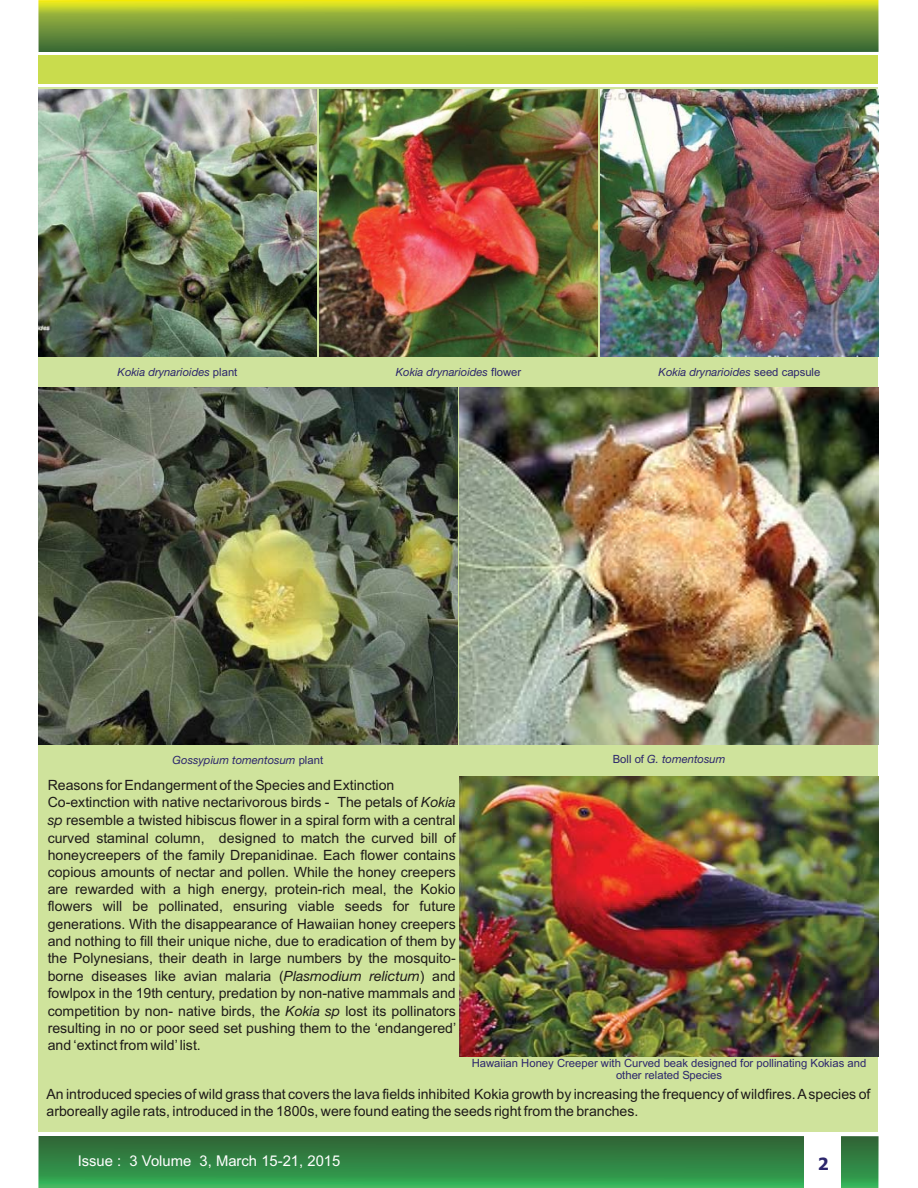
<style>
.page{position:relative;width:918px;height:1188px;background:#fff}
.page>*{position:absolute;margin:0;border:0;box-sizing:border-box;transform-origin:0 0}
.t1{font:700 16.95px "Tahoma";color:#2c266c}
.t2{font:14.85px "Helvetica";color:#fff}
.t3{font:14.1px/17.4px "Helvetica";color:#1e1a19}
.t4{font:italic 11.25px "Helvetica Neue";color:#2c266c}
.t5{font:11.25px/11.9px "Helvetica";color:#2c266c;text-align:center}
.s1{font-family:"Helvetica";font-style:normal}
.s2{font-weight:700}
.s3{font-family:"Helvetica Neue";font-style:italic}
</style>
<div class="page">
<div style="left:39px;top:87px;width:839px;height:1045px;background:#cfe39c"></div>
<svg style="left:39px;top:0;width:839px;height:52px;background:#7d9c36"></svg>
<svg style="left:39px;top:1136px;width:839px;height:52px;background:#328745"></svg>
<div style="left:804px;top:1136px;width:37px;height:52px;background:#fff"></div>
<div style="left:39px;top:55px;width:839px;height:29px;background:#c9dc4d"></div>
<img style="left:39px;top:90px;width:277px;height:266px">
<img style="left:320px;top:90px;width:277px;height:266px">
<img style="left:601px;top:90px;width:277px;height:266px">
<img style="left:39px;top:387px;width:418px;height:358px">
<img style="left:460px;top:387px;width:418px;height:358px">
<img style="left:460px;top:777px;width:418px;height:279px">
<p class="t4" style="left:117px;top:365px;width:121px">Kokia drynarioides <span class="s1">plant</span></p>
<p class="t4" style="left:396px;top:365px;width:127px">Kokia drynarioides <span class="s1">flower</span></p>
<p class="t4" style="left:659px;top:365px;width:163px">Kokia drynarioides <span class="s1">seed capsule</span></p>
<p class="t4" style="left:173px;top:753px;width:152px">Gossypium tomentosum <span class="s1">plant</span></p>
<p class="t4" style="left:613px;top:753px;width:114px"><span class="s1">Boll of</span> G. tomentosum</p>
<p class="t3" style="left:48px;top:777px;width:410px"><span class="s2">Reasons for Endangerment of the Species and Extinction </span>Co-extinction with native nectarivorous birds - The petals of <span class="s3">Kokia sp</span> resemble a twisted hibiscus flower in a spiral form with a central curved staminal column, designed to match the curved bill of honeycreepers of the family Drepanidinae. Each flower contains copious amounts of nectar and pollen. While the honey creepers are rewarded with a high energy, protein-rich meal, the Kokio flowers will be pollinated, ensuring viable seeds for future generations. With the disappearance of Hawaiian honey creepers and nothing to fill their unique niche, due to eradication of them by the Polynesians, their death in large numbers by the mosquito&shy;borne diseases like avian malaria (<span class="s3">Plasmodium relictum</span>) and fowlpox in the 19th century, predation by non-native mammals and competition by non- native birds, the <span class="s3">Kokia sp</span> lost its pollinators resulting in no or poor seed set pushing them to the ‘endangered’ and ‘extinct from wild’ list.</p>
<p class="t5" style="left:472px;top:1058px;width:396px">Hawaiian Honey Creeper with Curved beak designed for pollinating Kokias and other related Species</p>
<p class="t3" style="left:47px;top:1086px;width:825px">An introduced species of wild grass that covers the lava fields inhibited Kokia growth by increasing the frequency of wildfires. A species of arboreally agile rats, introduced in the 1800s, were found eating the seeds right from the branches.</p>
<p class="t2" style="left:78px;top:1156px;width:264px">Issue : 3 Volume 3, March 15-21, 2015</p>
<p class="t1" style="left:818px;top:1154px;width:12px">2</p>
</div>
